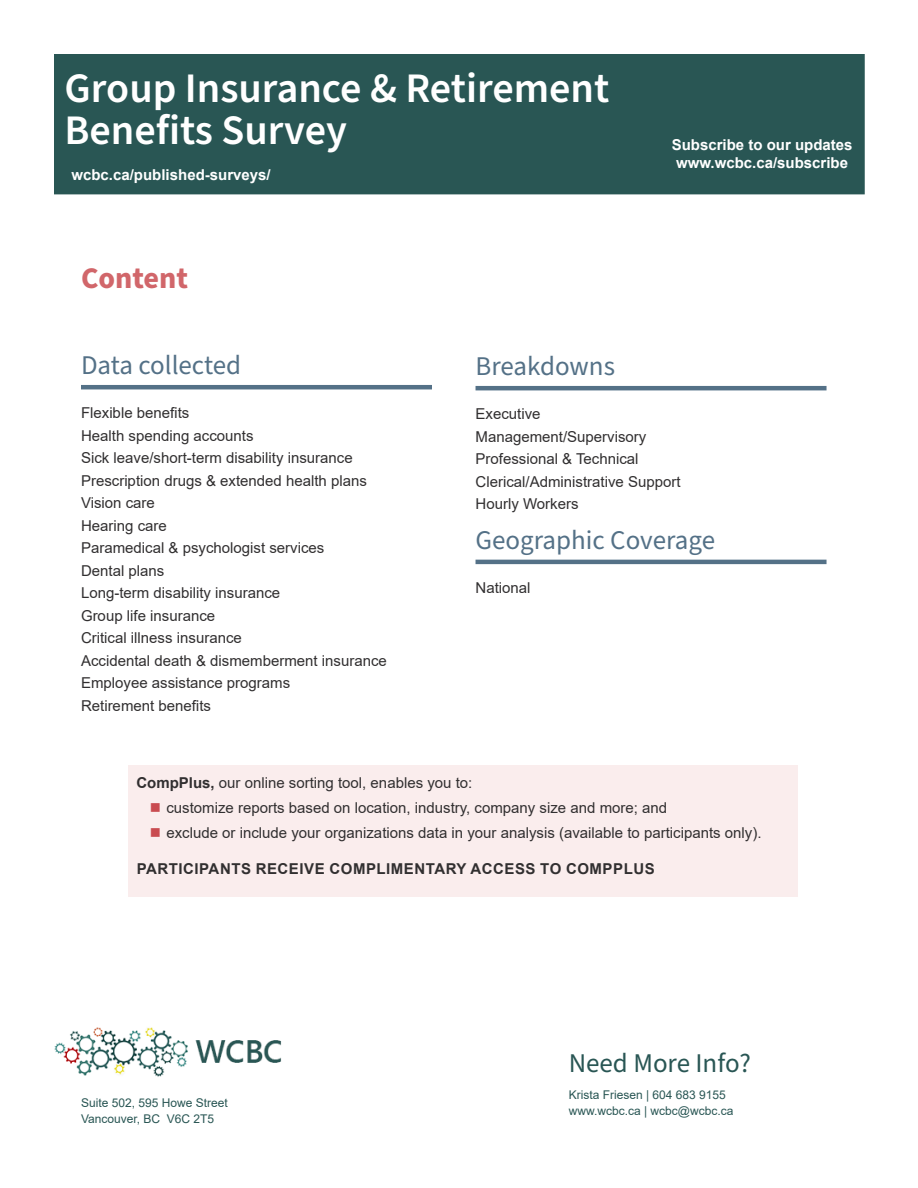
<style>
.page{position:relative;width:918px;height:1188px;background:#fff}
.page>*{position:absolute;margin:0;border:0;box-sizing:border-box;transform-origin:0 0}
.t1{font:600 42px/42px "Source Sans Pro";color:#fff}
.Heading_1{font:700 30px "Source Sans Pro";color:#d1666a}
.Heading_2{font:27px "Source Sans Pro";color:#547187}
.t2{font:27px "Source Sans Pro";color:#295654}
.Text_2{font:15px "Arial";color:#312f30}
.Text{font:15px "Arial";color:#312f30}
.t3{font:700 15px/18px "Arial";color:#fff}
.Text-2{font:700 15px "Arial";letter-spacing:.035em;color:#312f30}
.t4{font:12px/16.5px "Arial";color:#295654}
.s1{font-weight:700}
</style>
<div class="page">
<div style="left:54px;top:54px;width:811px;height:140px;background:#295654"></div>
<img style="left:54px;top:1027px;width:228px;height:50px">
<hr style="left:81px;top:385px;width:351px;height:4px;background:#547187">
<hr style="left:476px;top:386px;width:351px;height:4px;background:#547187">
<hr style="left:476px;top:560px;width:351px;height:4px;background:#547187">
<div style="left:128px;top:765px;width:669px;height:131px;background:#faeded"></div>
<h1 class="t1" style="left:64px;top:69px;width:546px">Group Insurance &amp; Retirement<br>Benefits Survey</h1>
<p class="t3" style="left:71px;top:166px;width:201px">wcbc.ca/published-surveys/</p>
<p class="Heading_1" style="left:81px;top:257px;width:109px">Content</p>
<p class="t3" style="left:672px;top:136px;width:182px">Subscribe to our updates www.wcbc.ca/subscribe</p>
<p class="Heading_2" style="left:81px;top:347px;width:162px">Data collected</p>
<p class="Text_2" style="left:81px;top:403px;width:110px">Flexible benefits</p>
<p class="Text_2" style="left:81px;top:425px;width:174px">Health spending accounts</p>
<p class="Text_2" style="left:81px;top:448px;width:273px">Sick leave/short-term disability insurance</p>
<p class="Text_2" style="left:81px;top:470px;width:287px">Prescription drugs &amp; extended health plans</p>
<p class="Text_2" style="left:81px;top:493px;width:75px">Vision care</p>
<p class="Text_2" style="left:81px;top:515px;width:87px">Hearing care</p>
<p class="Text_2" style="left:81px;top:538px;width:245px">Paramedical &amp; psychologist services</p>
<p class="Text_2" style="left:81px;top:560px;width:85px">Dental plans</p>
<p class="Text_2" style="left:81px;top:583px;width:201px">Long-term disability insurance</p>
<p class="Text_2" style="left:81px;top:605px;width:136px">Group life insurance</p>
<p class="Text_2" style="left:81px;top:628px;width:162px">Critical illness insurance</p>
<p class="Text_2" style="left:81px;top:650px;width:307px">Accidental death &amp; dismemberment insurance</p>
<p class="Text_2" style="left:81px;top:673px;width:211px">Employee assistance programs</p>
<p class="Text_2" style="left:81px;top:695px;width:132px">Retirement benefits</p>
<p class="Heading_2" style="left:476px;top:348px;width:141px">Breakdowns</p>
<p class="Text_2" style="left:476px;top:404px;width:67px">Executive</p>
<p class="Text_2" style="left:476px;top:426px;width:172px">Management/Supervisory</p>
<p class="Text_2" style="left:476px;top:449px;width:165px">Professional &amp; Technical</p>
<p class="Text_2" style="left:476px;top:471px;width:207px">Clerical/Administrative Support</p>
<p class="Text_2" style="left:476px;top:494px;width:105px">Hourly Workers</p>
<p class="Heading_2" style="left:476px;top:522px;width:241px">Geographic Coverage</p>
<p class="Text_2" style="left:476px;top:577px;width:57px">National</p>
<p class="Text" style="left:136px;top:772px;width:337px"><span class="s1">CompPlus,</span> our online sorting tool, enables you to:</p>
<p class="Text" style="left:166px;top:797px;width:502px">customize reports based on location, industry, company size and more; and</p>
<p class="Text" style="left:166px;top:822px;width:597px">exclude or include your organizations data in your analysis (available to participants only).</p>
<p class="Text-2" style="left:137px;top:858px;width:520px">PARTICIPANTS RECEIVE COMPLIMENTARY ACCESS TO COMPPLUS</p>
<p class="t4" style="left:81px;top:1094px;width:148px">Suite 502, 595 Howe Street<br>Vancouver, BC V6C 2T5</p>
<h3 class="t2" style="left:569px;top:1045px;width:184px">Need More Info?</h3>
<p class="t4" style="left:569px;top:1086px;width:166px">Krista Friesen | 604 683 9155 www.wcbc.ca | wcbc@wcbc.ca</p>
</div>
